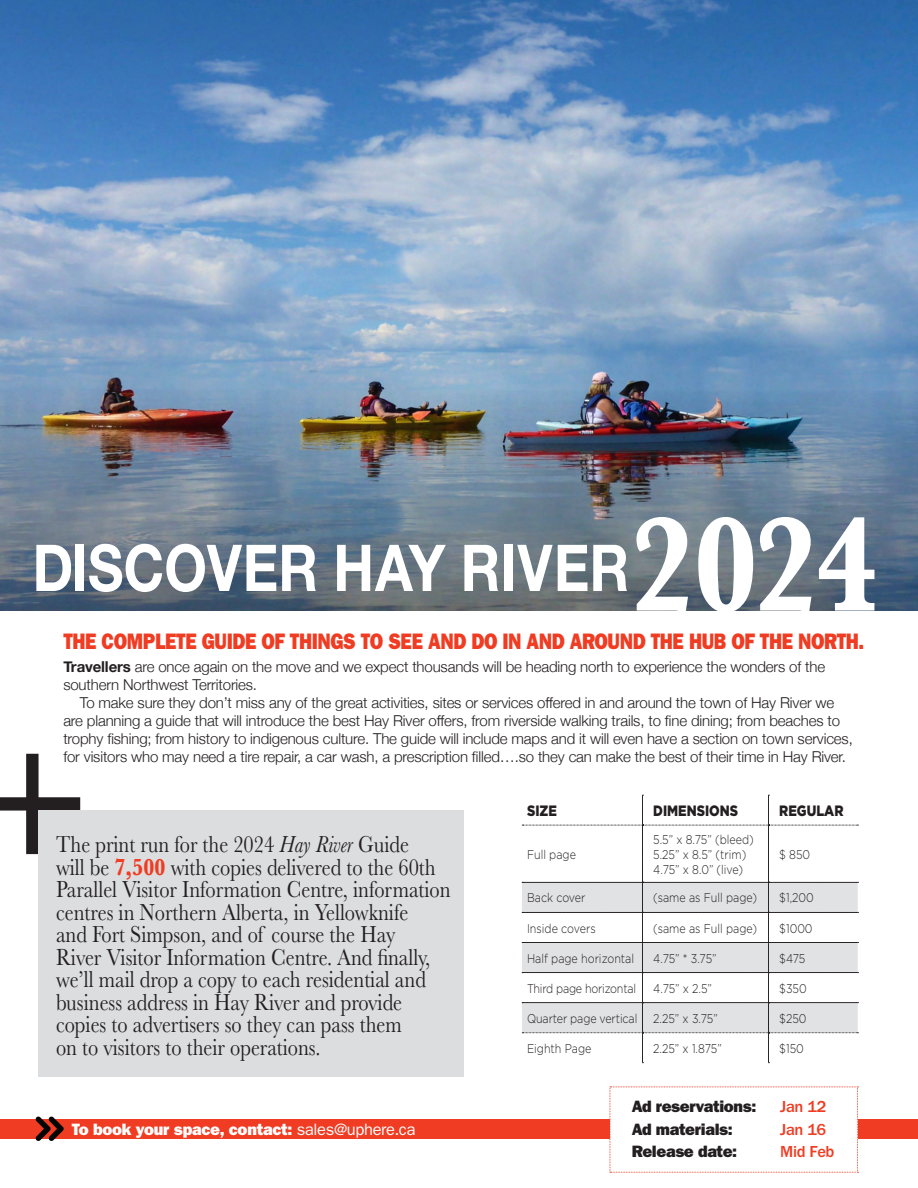
<style>
.page{position:relative;width:918px;height:1188px;background:#fff}
.page>*{position:absolute;margin:0;border:0;box-sizing:border-box;transform-origin:0 0}
.t1{font:700 139.2px "Baskerville";color:#fff;scale:.85 1}
.t2{font:700 64.65px "Helvetica Neue";color:#fff;scale:.85 1}
.t3{font:24px/22.5px "Baskerville";color:#231f20;scale:.85 1}
.t4{font:22.5px "ITC Franklin Gothic Std Hvy";letter-spacing:-.02em;color:#ef3c22;scale:.85 1}
.t5{font:16.5px "ITC Franklin Gothic Std Hvy";letter-spacing:-.015em;color:#fff}
.t6{font:16.5px "ITC Franklin Gothic Std Hvy";letter-spacing:-.02em;color:#231f20}
.t7{font:500 16.5px "ITC Franklin Gothic Std";letter-spacing:-.025em;color:#ef3c22}
.t8{font:300 15px/18px "Helvetica Neue";letter-spacing:-.01em;color:#231f20}
.t9{font:900 15px "Gotham";color:#231f20;scale:.85 1}
.t10{font:300 12.6px/15.1px "Gotham";color:#231f20;scale:.85 1}
.t11{font:300 12.6px "Gotham";letter-spacing:-.02em;color:#231f20;scale:.85 1}
.s1{font-weight:700}
.s2{font-style:italic}
.s3{font-weight:700;color:#ef3c22}
.s4{font-family:"ITC Franklin Gothic Std"}
</style>
<div class="page">
<div style="left:0;top:1119px;width:917px;height:19px;background:#ef3c22"></div>
<img style="left:0;top:0;width:917px;height:610px">
<svg style="left:609px;top:1086px;width:249px;height:86px"></svg>
<svg style="left:35px;top:1116px;width:29px;height:24px"></svg>
<svg style="left:522px;top:794px;width:336px;height:269px"></svg>
<svg style="left:0;top:753px;width:80px;height:101px"></svg>
<div style="left:38px;top:810px;width:426px;height:266px;background:#dcdddf"></div>
<h2 class="t2" style="left:33px;top:517px;width:703px">DISCOVER HAY RIVER</h2>
<h1 class="t1" style="left:629px;top:468px;width:295px">2024</h1>
<h3 class="t4" style="left:63px;top:627px;width:943px">THE COMPLETE GUIDE OF THINGS TO SEE AND DO IN AND AROUND THE HUB OF THE NORTH.</h3>
<p class="t8" style="left:63px;top:656px;width:763px"><span class="s1">Travellers</span> are once again on the move and we expect thousands will be heading north to experience the wonders of the southern Northwest Territories.</p>
<p class="t8" style="left:63px;top:692px;width:790px;text-indent:17px">To make sure they don’t miss any of the great activities, sites or services offered in and around the town of Hay River we are planning a guide that will introduce the best Hay River offers, from riverside walking trails, to fine dining; from beaches to trophy fishing; from history to indigenous culture. The guide will include maps and it will even have a section on town services, for visitors who may need a tire repair, a car wash, a prescription filled….so they can make the best of their time in Hay River.</p>
<p class="t3" style="left:56px;top:833px;width:465px">The print run for the 2024 <span class="s2">Hay River</span> Guide<br>will be <span class="s3">7,500</span> with copies delivered to the 60th Parallel Visitor Information Centre, information centres in Northern Alberta, in Yellowknife<br>and Fort Simpson, and of course the Hay<br>River Visitor Information Centre. And finally, we’ll mail drop a copy to each residential and business address in Hay River and provide copies to advertisers so they can pass them<br>on to visitors to their operations.</p>
<p class="t5" style="left:72px;top:1119px;width:345px">To book your space, contact: <span class="s4">sales@uphere.ca</span></p>
<p class="t9" style="left:527px;top:800px;width:37px">SIZE</p>
<p class="t9" style="left:653px;top:800px;width:101px">DIMENSIONS</p>
<p class="t9" style="left:779px;top:800px;width:77px">REGULAR</p>
<p class="t10" style="left:527px;top:846px;width:59px">Full page</p>
<p class="t10" style="left:653px;top:831px;width:120px">5.5” x 8.75” (bleed)<br>5.25” x 8.5” (trim)<br>4.75” x 8.0” (live)</p>
<p class="t10" style="left:779px;top:846px;width:38px">$ 850</p>
<p class="t10" style="left:527px;top:890px;width:70px">Back cover</p>
<p class="t10" style="left:653px;top:890px;width:124px">(same as Full page)</p>
<p class="t10" style="left:779px;top:890px;width:42px">$1,200</p>
<p class="t10" style="left:527px;top:920px;width:82px">Inside covers</p>
<p class="t10" style="left:653px;top:920px;width:124px">(same as Full page)</p>
<p class="t10" style="left:779px;top:920px;width:41px">$1000</p>
<p class="t10" style="left:527px;top:950px;width:127px">Half page horizontal</p>
<p class="t10" style="left:653px;top:950px;width:76px">4.75” * 3.75”</p>
<p class="t10" style="left:779px;top:950px;width:32px">$475</p>
<p class="t11" style="left:527px;top:980px;width:130px">Third page horizontal</p>
<p class="t10" style="left:653px;top:980px;width:71px">4.75” x 2.5”</p>
<p class="t10" style="left:779px;top:980px;width:34px">$350</p>
<p class="t10" style="left:527px;top:1010px;width:226px">Quarter page vertical 2.25” x 3.75”</p>
<p class="t10" style="left:779px;top:1010px;width:34px">$250</p>
<p class="t10" style="left:527px;top:1040px;width:77px">Eighth Page</p>
<p class="t10" style="left:653px;top:1040px;width:82px">2.25” x 1.875”</p>
<p class="t10" style="left:779px;top:1040px;width:30px">$150</p>
<p class="t6" style="left:631px;top:1096px;width:126px">Ad reservations:</p>
<p class="t7" style="left:780px;top:1097px;width:48px">Jan 12</p>
<p class="t6" style="left:631px;top:1119px;width:103px">Ad materials:</p>
<p class="t7" style="left:780px;top:1119px;width:47px">Jan 16</p>
<p class="t6" style="left:631px;top:1141px;width:107px">Release date:</p>
<p class="t7" style="left:780px;top:1142px;width:56px">Mid Feb</p>
</div>
